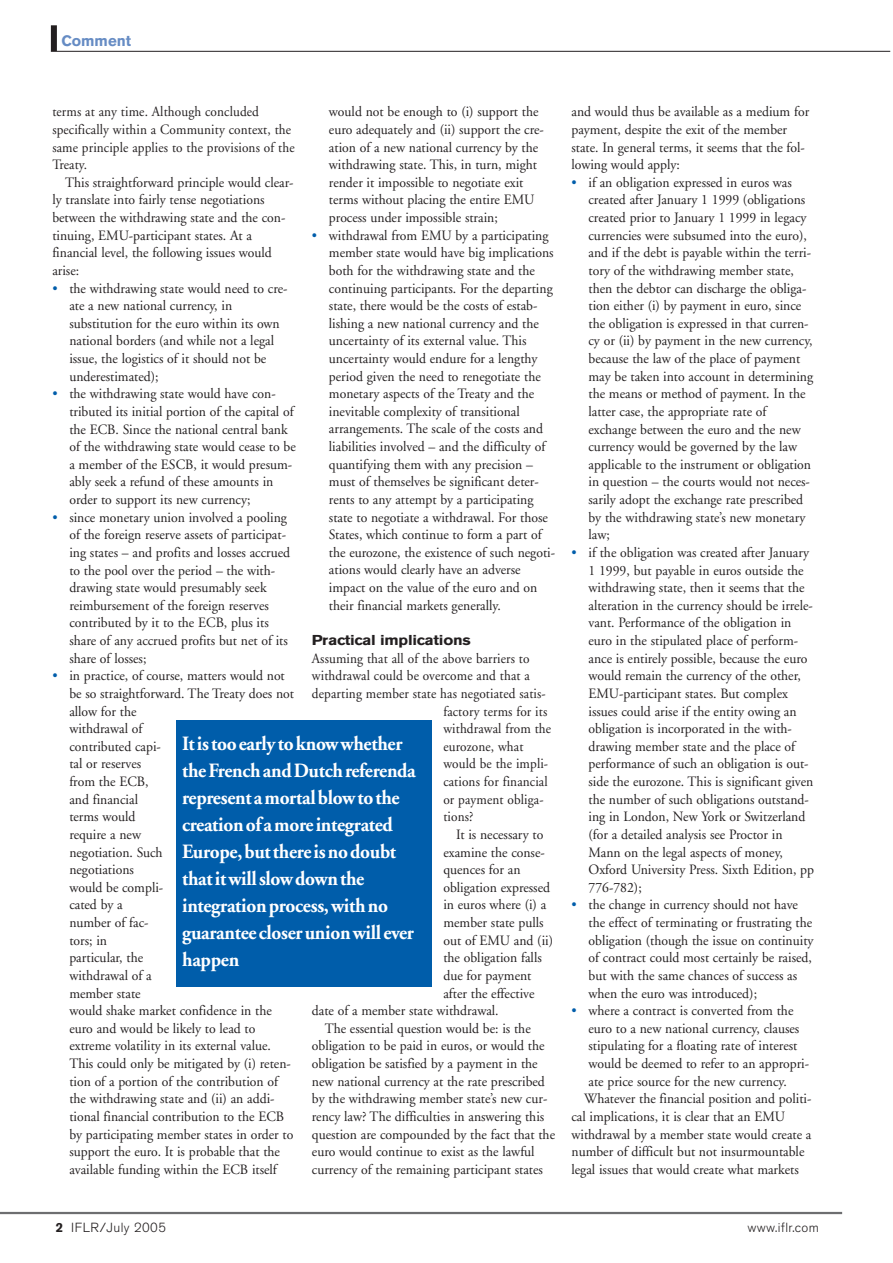
<style>
.page{position:relative;width:893px;height:1263px;background:#fff}
.page>*{position:absolute;margin:0;border:0;box-sizing:border-box;transform-origin:0 0}
.t1{font:700 20.25px/27px "Adobe Garamond";letter-spacing:-.015em;color:#fff;scale:.95 1}
.t2{font:700 15px "Akzidenz Grotesk BE";color:#668cc4}
.t3{font:14.25px/17.5px "Adobe Garamond";color:#231f20;scale:.96 1}
.t4{font:14.25px/17.5px "Adobe Garamond";color:#231f20;scale:.93 1}
.t5{font:700 14.25px "Akzidenz Grotesk BE";letter-spacing:-.015em;color:#231f20;scale:1.12 1}
.t6{font:300 13.2px "Akzidenz Grotesk BE";letter-spacing:.03em;color:#231f20}
.s1{color:#005daa}
.s2{font-weight:700}
</style>
<div class="page">
<hr style="left:0;top:1212px;width:842px;height:2px;background:#6d6e70">
<hr style="left:51px;top:51px;width:839px;height:1px;background:#231f20">
<div style="left:51px;top:25px;width:6px;height:26px;background:#231f20"></div>
<div style="left:176px;top:720px;width:255px;height:267px;background:#005daa"></div>
<p class="t2" style="left:61px;top:35px;width:71px">Comment</p>
<p class="t3" style="left:329px;top:104px;width:225px">would not be enough to (i) support the euro adequately and (ii) support the cre&shy;ation of a new national currency by the withdrawing state. This, in turn, might render it impossible to negotiate exit terms without placing the entire EMU process under impossible strain;</p>
<p class="t3" style="left:329px;top:228px;width:237px;text-indent:-17px"><span class="s1">•</span> withdrawal from EMU by a participating member state would have big implications both for the withdrawing state and the continuing participants. For the departing state, there would be the costs of estab&shy;lishing a new national currency and the uncertainty of its external value. This uncertainty would endure for a lengthy period given the need to renegotiate the monetary aspects of the Treaty and the inevitable complexity of transitional arrangements. The scale of the costs and liabilities involved – and the difficulty of quantifying them with any precision – must of themselves be significant deter&shy;rents to any attempt by a participating state to negotiate a withdrawal. For those States, which continue to form a part of the eurozone, the existence of such negoti&shy;ations would clearly have an adverse impact on the value of the euro and on their financial markets generally.</p>
<p class="t5" style="left:312px;top:635px;width:143px">Practical implications</p>
<p class="t4" style="left:312px;top:651px;width:235px">Assuming that all of the above barriers to</p>
<p class="t4" style="left:312px;top:668px;width:236px">withdrawal could be overcome and that a</p>
<p class="t4" style="left:312px;top:686px;width:253px">departing member state has negotiated satis-</p>
<p class="t4" style="left:443px;top:704px;width:113px">factory terms for its</p>
<p class="t4" style="left:443px;top:721px;width:117px">withdrawal from the</p>
<p class="t4" style="left:443px;top:739px;width:88px">eurozone, what</p>
<p class="t4" style="left:443px;top:756px;width:114px">would be the impli-</p>
<p class="t4" style="left:443px;top:774px;width:114px">cations for financial</p>
<p class="t4" style="left:443px;top:792px;width:109px">or payment obliga-</p>
<p class="t4" style="left:443px;top:809px;width:34px">tions?</p>
<p class="t3" style="left:456px;top:827px;width:92px">It is necessary to</p>
<p class="t3" style="left:443px;top:845px;width:107px">examine the conse-</p>
<p class="t3" style="left:443px;top:862px;width:82px">quences for an</p>
<p class="t3" style="left:443px;top:880px;width:113px">obligation expressed</p>
<p class="t3" style="left:443px;top:897px;width:109px">in euros where (i) a</p>
<p class="t3" style="left:443px;top:915px;width:106px">member state pulls</p>
<p class="t3" style="left:443px;top:933px;width:116px">out of EMU and (ii)</p>
<p class="t3" style="left:443px;top:950px;width:104px">the obligation falls</p>
<p class="t3" style="left:443px;top:968px;width:93px">due for payment</p>
<p class="t3" style="left:443px;top:986px;width:96px">after the effective</p>
<p class="t3" style="left:312px;top:1003px;width:196px">date of a member state withdrawal.</p>
<p class="t3" style="left:325px;top:1021px;width:216px">The essential question would be: is the</p>
<p class="t3" style="left:312px;top:1038px;width:244px">obligation to be paid in euros, or would the</p>
<p class="t3" style="left:312px;top:1056px;width:237px">obligation be satisfied by a payment in the</p>
<p class="t3" style="left:312px;top:1074px;width:244px">new national currency at the rate prescribed</p>
<p class="t3" style="left:312px;top:1091px;width:247px">by the withdrawing member state’s new cur-</p>
<p class="t3" style="left:312px;top:1109px;width:243px">rency law? The difficulties in answering this</p>
<p class="t3" style="left:312px;top:1127px;width:255px">question are compounded by the fact that the</p>
<p class="t3" style="left:312px;top:1144px;width:233px">euro would continue to exist as the lawful</p>
<p class="t3" style="left:312px;top:1162px;width:242px">currency of the remaining participant states</p>
<p class="t4" style="left:52px;top:104px;width:262px">terms at any time. Although concluded specifically within a Community context, the same principle applies to the provisions of the Treaty.</p>
<p class="t3" style="left:52px;top:175px;width:253px;text-indent:13px">This straightforward principle would clear&shy;ly translate into fairly tense negotiations between the withdrawing state and the con&shy;tinuing, EMU-participant states. At a financial level, the following issues would arise:</p>
<p class="t3" style="left:69px;top:281px;width:229px;text-indent:-17px"><span class="s1">•</span> the withdrawing state would need to cre&shy;ate a new national currency, in substitution for the euro within its own national borders (and while not a legal issue, the logistics of it should not be underestimated);</p>
<p class="t3" style="left:69px;top:386px;width:237px;text-indent:-17px"><span class="s1">•</span> the withdrawing state would have con&shy;tributed its initial portion of the capital of the ECB. Since the national central bank of the withdrawing state would cease to be a member of the ESCB, it would presum&shy;ably seek a refund of these amounts in order to support its new currency;</p>
<p class="t3" style="left:69px;top:510px;width:231px;text-indent:-17px"><span class="s1">•</span> since monetary union involved a pooling of the foreign reserve assets of participat&shy;ing states – and profits and losses accrued to the pool over the period – the with&shy;drawing state would presumably seek reimbursement of the foreign reserves contributed by it to the ECB, plus its share of any accrued profits but net of its share of losses;</p>
<p class="t3" style="left:69px;top:668px;width:235px;text-indent:-17px"><span class="s1">•</span> in practice, of course, matters would not be so straightforward. The Treaty does not allow for the<br>withdrawal of<br>contributed capi-<br>tal or reserves<br>from the ECB,<br>and financial<br>terms would<br>require a new<br>negotiation. Such<br>negotiations<br>would be compli-<br>cated by a<br>number of fac-<br>tors; in<br>particular, the<br>withdrawal of a<br>member state<br>would shake market confidence in the euro and would be likely to lead to extreme volatility in its external value.<br>This could only be mitigated by (i) reten&shy;tion of a portion of the contribution of the withdrawing state and (ii) an addi&shy;tional financial contribution to the ECB by participating member states in order to support the euro. It is probable that the available funding within the ECB itself</p>
<p class="t1" style="left:182px;top:732px;width:247px">It is too early to know whether the French and Dutch referenda represent a mortal blow to the creation of a more integrated<br>Europe, but there is no doubt that it will slow down the integration process, with no guarantee closer union will ever happen</p>
<p class="t3" style="left:571px;top:104px;width:249px">and would thus be available as a medium for payment, despite the exit of the member state. In general terms, it seems that the fol&shy;lowing would apply:</p>
<p class="t3" style="left:588px;top:175px;width:235px;text-indent:-17px"><span class="s1">•</span> if an obligation expressed in euros was created after January 1 1999 (obligations created prior to January 1 1999 in legacy currencies were subsumed into the euro), and if the debt is payable within the terri&shy;tory of the withdrawing member state, then the debtor can discharge the obliga&shy;tion either (i) by payment in euro, since the obligation is expressed in that curren&shy;cy or (ii) by payment in the new currency, because the law of the place of payment may be taken into account in determining the means or method of payment. In the latter case, the appropriate rate of exchange between the euro and the new currency would be governed by the law applicable to the instrument or obligation in question – the courts would not neces&shy;sarily adopt the exchange rate prescribed by the withdrawing state’s new monetary law;</p>
<p class="t3" style="left:588px;top:545px;width:236px;text-indent:-17px"><span class="s1">•</span> if the obligation was created after January 1 1999, but payable in euros outside the withdrawing state, then it seems that the alteration in the currency should be irrele&shy;vant. Performance of the obligation in euro in the stipulated place of perform&shy;ance is entirely possible, because the euro would remain the currency of the other, EMU-participant states. But complex issues could arise if the entity owing an obligation is incorporated in the with&shy;drawing member state and the place of performance of such an obligation is out&shy;side the eurozone. This is significant given the number of such obligations outstand&shy;ing in London, New York or Switzerland (for a detailed analysis see Proctor in Mann on the legal aspects of money, Oxford University Press. Sixth Edition, pp 776-782);</p>
<p class="t3" style="left:588px;top:897px;width:236px;text-indent:-17px"><span class="s1">•</span> the change in currency should not have the effect of terminating or frustrating the obligation (though the issue on continuity of contract could most certainly be raised, but with the same chances of success as when the euro was introduced);</p>
<p class="t3" style="left:571px;top:1003px;width:233px"><span class="s1">•</span> where a contract is converted from the</p>
<p class="t3" style="left:588px;top:1021px;width:221px">euro to a new national currency, clauses</p>
<p class="t3" style="left:588px;top:1038px;width:219px">stipulating for a floating rate of interest</p>
<p class="t3" style="left:588px;top:1056px;width:231px">would be deemed to refer to an appropri-</p>
<p class="t3" style="left:588px;top:1074px;width:208px">ate price source for the new currency.</p>
<p class="t3" style="left:584px;top:1091px;width:238px">Whatever the financial position and politi-</p>
<p class="t3" style="left:571px;top:1109px;width:224px">cal implications, it is clear that an EMU</p>
<p class="t3" style="left:571px;top:1127px;width:251px">withdrawal by a member state would create a</p>
<p class="t3" style="left:571px;top:1144px;width:244px">number of difficult but not insurmountable</p>
<p class="t3" style="left:571px;top:1162px;width:238px">legal issues that would create what markets</p>
<p class="t6" style="left:56px;top:1222px;width:112px"><span class="s2">2</span> IFLR/July 2005</p>
<p class="t6" style="left:747px;top:1222px;width:73px">www.iflr.com</p>
</div>
